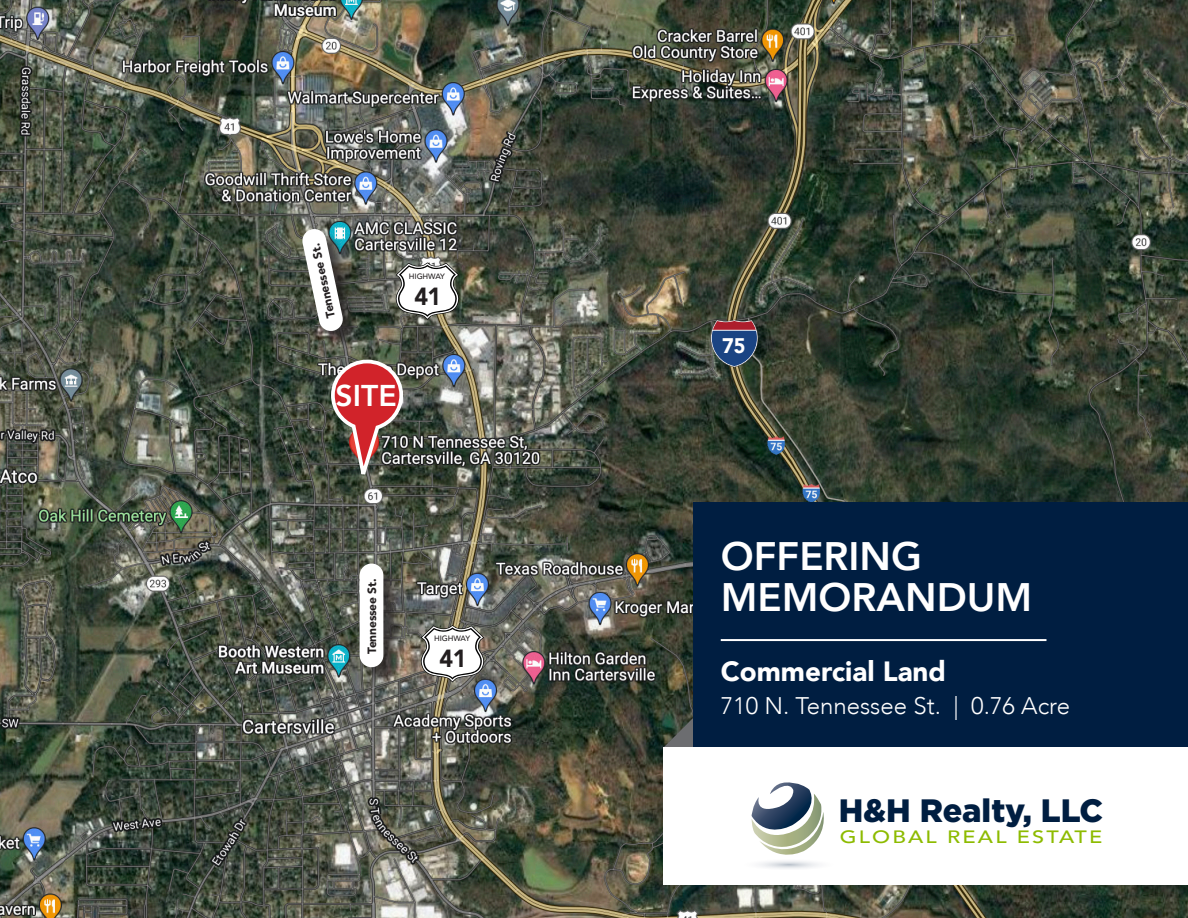
<style>
.page{position:relative;width:1188px;height:918px;background:#fff}
.page>*{position:absolute;margin:0;border:0;box-sizing:border-box;transform-origin:0 0}
.t1{font:800 39.75px "Avenir";color:#fff}
.t2{font:900 32.4px "Gotham";color:#001e41}
.t3{font:800 30px "Avenir";color:#fff}
.t4{font:900 27.75px "Avenir";color:#fff}
.t5{font:900 24.75px "Avenir";color:#231f20;scale:.93 1}
.t6{font:300 24px "Avenir";color:#fff}
.t7{font:900 21.15px "Avenir";color:#fff;scale:.93 1}
.t8{font:500 17.85px "Avenir";letter-spacing:.1em;color:#8dbb00;scale:1.21 1}
.t9{font:900 12px "Avenir";letter-spacing:-.01em;color:#231f20}
.t10{font:500 7.8px "Avenir";letter-spacing:-.01em;color:#231f20}
</style>
<div class="page">
<img style="left:0;top:1px;width:1188px;height:917px">
<div style="left:694px;top:502px;width:494px;height:246px;background:#001e41"></div>
<hr style="left:721px;top:639px;width:325px;height:2px;background:#fff">
<svg style="left:329px;top:358px;width:76px;height:131px;background:#90524e"></svg>
<svg style="left:395px;top:262px;width:64px;height:58px"></svg>
<svg style="left:421px;top:625px;width:63px;height:57px"></svg>
<div style="left:362px;top:566px;width:40px;height:120px;background:#231f20;opacity:.75"></div>
<div style="left:360px;top:564px;width:23px;height:103px;background:#fff;border-radius:12px"></div>
<div style="left:305px;top:232px;width:56px;height:118px;background:#231f20;opacity:.75"></div>
<svg style="left:301px;top:228px;width:43px;height:104px"></svg>
<svg style="left:711px;top:320px;width:47px;height:47px;background:#454b6f"></svg>
<div style="left:663px;top:748px;width:525px;height:137px;background:#fff"></div>
<svg style="left:663px;top:704px;width:174px;height:165px"></svg>
<p class="t9" style="left:321px;top:320px;width:77px;rotate:-102deg">Tennessee St.</p>
<p class="t10" style="left:409px;top:269px;width:38px">HIGHWAY</p>
<p class="t5" style="left:414px;top:275px;width:30px">41</p>
<p class="t3" style="left:336px;top:373px;width:63px">SITE</p>
<p class="t9" style="left:362px;top:654px;width:77px;rotate:-90deg">Tennessee St.</p>
<p class="t10" style="left:434px;top:632px;width:38px">HIGHWAY</p>
<p class="t5" style="left:440px;top:637px;width:30px">41</p>
<p class="t7" style="left:722px;top:327px;width:26px">75</p>
<p class="t1" style="left:721px;top:525px;width:203px">OFFERING</p>
<p class="t1" style="left:721px;top:567px;width:313px">MEMORANDUM</p>
<p class="t4" style="left:721px;top:647px;width:227px">Commercial Land</p>
<p class="t6" style="left:721px;top:691px;width:351px">710 N. Tennessee St. | 0.76 Acre</p>
<p class="t2" style="left:839px;top:788px;width:266px">H&amp;H Realty, LLC</p>
<p class="t8" style="left:840px;top:822px;width:218px">GLOBAL REAL ESTATE</p>
</div>
